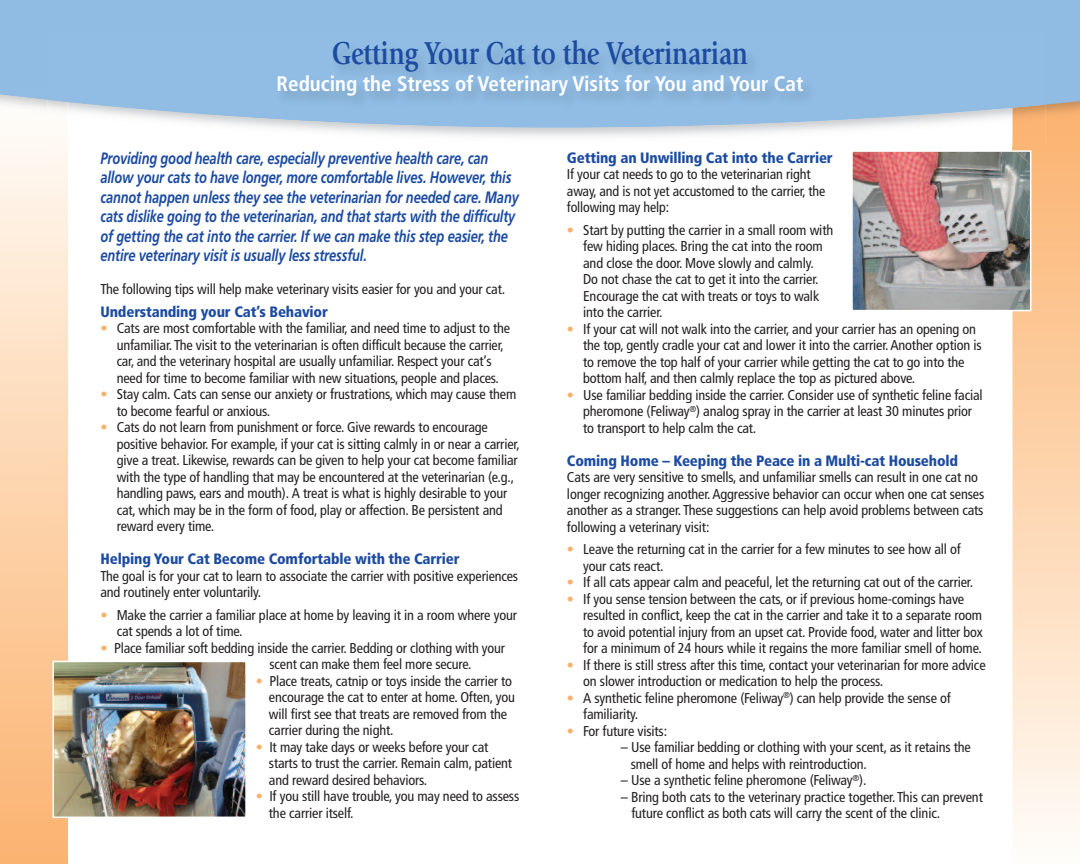
<style>
.page{position:relative;width:1080px;height:864px;background:#fff}
.page>*{position:absolute;margin:0;border:0;box-sizing:border-box;transform-origin:0 0}
.t1{font:700 33px "Giovanni";letter-spacing:-.01em;color:#1c4ba0;scale:.8 1}
.t2{font:700 condensed 21px "Frutiger";color:#fff}
.t3{font:italic 700 16.5px/19.5px "Frutiger";letter-spacing:-.01em;color:#1c4ba0;scale:.78 1}
.t4{font:900 condensed 15px "Frutiger";letter-spacing:-.01em;color:#1c4ba0}
.t5{font:condensed 14.25px/16.5px "Frutiger";letter-spacing:-.01em;color:#231f20}
.s1{color:#fab16e}
</style>
<div class="page">
<img style="left:1012px;top:166px;width:68px;height:666px">
<img style="left:48px;top:146px;width:1032px;height:20px">
<img style="left:1045px;top:129px;width:35px;height:17px">
<img style="left:1012px;top:129px;width:33px;height:17px">
<div style="left:0;top:0;width:1080px;height:129px;background:#90bce4"></div>
<img style="left:0;top:88px;width:48px;height:12px">
<img style="left:68px;top:128px;width:944px;height:9px">
<img style="left:48px;top:31px;width:997px;height:97px">
<img style="left:48px;top:102px;width:20px;height:44px">
<img style="left:48px;top:88px;width:20px;height:14px">
<img style="left:55px;top:664px;width:189px;height:151px">
<div style="left:52px;top:661px;width:195px;height:157px;border:2px solid #fff"></div>
<img style="left:854px;top:153px;width:174px;height:155px">
<div style="left:851px;top:150px;width:180px;height:161px;border:2px solid #fff"></div>
<h1 class="t1" style="left:332px;top:41px;width:522px">Getting Your Cat to the Veterinarian</h1>
<h2 class="t2" style="left:277px;top:76px;width:528px">Reducing the Stress of Veterinary Visits for You and Your Cat</h2>
<p class="t3" style="left:100px;top:150px;width:538px">Providing good health care, especially preventive health care, can allow your cats to have longer, more comfortable lives. However, this cannot happen unless they see the veterinarian for needed care. Many cats dislike going to the veterinarian, and that starts with the difficulty of getting the cat into the carrier. If we can make this step easier, the entire veterinary visit is usually less stressful.</p>
<p class="t5" style="left:100px;top:282px;width:406px">The following tips will help make veterinary visits easier for you and your cat.</p>
<p class="t4" style="left:100px;top:306px;width:229px">Understanding your Cat’s Behavior</p>
<p class="t5" style="left:117px;top:321px;width:395px;text-indent:-16px"><span class="s1">•</span> Cats are most comfortable with the familiar, and need time to adjust to the unfamiliar. The visit to the veterinarian is often difficult because the carrier, car, and the veterinary hospital are usually unfamiliar. Respect your cat’s need for time to become familiar with new situations, people and places.</p>
<p class="t5" style="left:117px;top:387px;width:401px;text-indent:-16px"><span class="s1">•</span> Stay calm. Cats can sense our anxiety or frustrations, which may cause them to become fearful or anxious.</p>
<p class="t5" style="left:117px;top:420px;width:405px;text-indent:-16px"><span class="s1">•</span> Cats do not learn from punishment or force. Give rewards to encourage positive behavior. For example, if your cat is sitting calmly in or near a carrier, give a treat. Likewise, rewards can be given to help your cat become familiar with the type of handling that may be encountered at the veterinarian (e.g., handling paws, ears and mouth). A treat is what is highly desirable to your cat, which may be in the form of food, play or affection. Be persistent and reward every time.</p>
<p class="t4" style="left:100px;top:553px;width:361px">Helping Your Cat Become Comfortable with the Carrier</p>
<p class="t5" style="left:100px;top:569px;width:419px">The goal is for your cat to learn to associate the carrier with positive experiences and routinely enter voluntarily.</p>
<p class="t5" style="left:117px;top:608px;width:402px;text-indent:-16px"><span class="s1">•</span> Make the carrier a familiar place at home by leaving it in a room where your cat spends a lot of time.</p>
<p class="t5" style="left:269px;top:641px;width:237px;text-indent:-169px"><span class="s1">•</span> Place familiar soft bedding inside the carrier. Bedding or clothing with your scent can make them feel more secure.</p>
<p class="t5" style="left:269px;top:674px;width:248px;text-indent:-13px"><span class="s1">•</span> Place treats, catnip or toys inside the carrier to encourage the cat to enter at home. Often, you will first see that treats are removed from the carrier during the night.</p>
<p class="t5" style="left:269px;top:740px;width:245px;text-indent:-13px"><span class="s1">•</span> It may take days or weeks before your cat starts to trust the carrier. Remain calm, patient and reward desired behaviors.</p>
<p class="t5" style="left:269px;top:789px;width:252px;text-indent:-13px"><span class="s1">•</span> If you still have trouble, you may need to assess the carrier itself.</p>
<p class="t4" style="left:567px;top:152px;width:267px">Getting an Unwilling Cat into the Carrier</p>
<p class="t5" style="left:567px;top:167px;width:260px">If your cat needs to go to the veterinarian right away, and is not yet accustomed to the carrier, the following may help:</p>
<p class="t5" style="left:583px;top:223px;width:252px;text-indent:-16px"><span class="s1">•</span> Start by putting the carrier in a small room with few hiding places. Bring the cat into the room and close the door. Move slowly and calmly.<br>Do not chase the cat to get it into the carrier.<br>Encourage the cat with treats or toys to walk into the carrier.</p>
<p class="t5" style="left:583px;top:322px;width:400px;text-indent:-16px"><span class="s1">•</span> If your cat will not walk into the carrier, and your carrier has an opening on the top, gently cradle your cat and lower it into the carrier.Another option is to remove the top half of your carrier while getting the cat to go into the bottom half, and then calmly replace the top as pictured above.</p>
<p class="t5" style="left:583px;top:388px;width:401px;text-indent:-16px"><span class="s1">•</span> Use familiar bedding inside the carrier. Consider use of synthetic feline facial pheromone (Feliway<sup>®</sup>) analog spray in the carrier at least 30 minutes prior to transport to help calm the cat.</p>
<p class="t4" style="left:567px;top:455px;width:393px">Coming Home – Keeping the Peace in a Multi-cat Household</p>
<p class="t5" style="left:567px;top:470px;width:419px">Cats are very sensitive to smells, and unfamiliar smells can result in one cat no longer recognizing another.Aggressive behavior can occur when one cat senses another as a stranger. These suggestions can help avoid problems between cats following a veterinary visit:</p>
<p class="t5" style="left:583px;top:542px;width:379px;text-indent:-16px"><span class="s1">•</span> Leave the returning cat in the carrier for a few minutes to see how all of your cats react.</p>
<p class="t5" style="left:567px;top:575px;width:408px"><span class="s1">•</span> If all cats appear calm and peaceful, let the returning cat out of the carrier.</p>
<p class="t5" style="left:583px;top:592px;width:401px;text-indent:-16px"><span class="s1">•</span> If you sense tension between the cats, or if previous home-comings have resulted in conflict, keep the cat in the carrier and take it to a separate room to avoid potential injury from an upset cat. Provide food, water and litter box for a minimum of 24 hours while it regains the more familiar smell of home.</p>
<p class="t5" style="left:583px;top:658px;width:404px;text-indent:-16px"><span class="s1">•</span> If there is still stress after this time, contact your veterinarian for more advice on slower introduction or medication to help the process.</p>
<p class="t5" style="left:583px;top:691px;width:369px;text-indent:-16px"><span class="s1">•</span> A synthetic feline pheromone (Feliway<sup>®</sup>) can help provide the sense of familiarity.</p>
<p class="t5" style="left:567px;top:724px;width:102px"><span class="s1">•</span> For future visits:</p>
<p class="t5" style="left:631px;top:740px;width:342px;text-indent:-10px">– Use familiar bedding or clothing with your scent, as it retains the smell of home and helps with reintroduction.</p>
<p class="t5" style="left:621px;top:773px;width:247px">– Use a synthetic feline pheromone (Feliway<sup>®</sup>).</p>
<p class="t5" style="left:631px;top:790px;width:353px;text-indent:-10px">– Bring both cats to the veterinary practice together. This can prevent future conflict as both cats will carry the scent of the clinic.</p>
</div>
